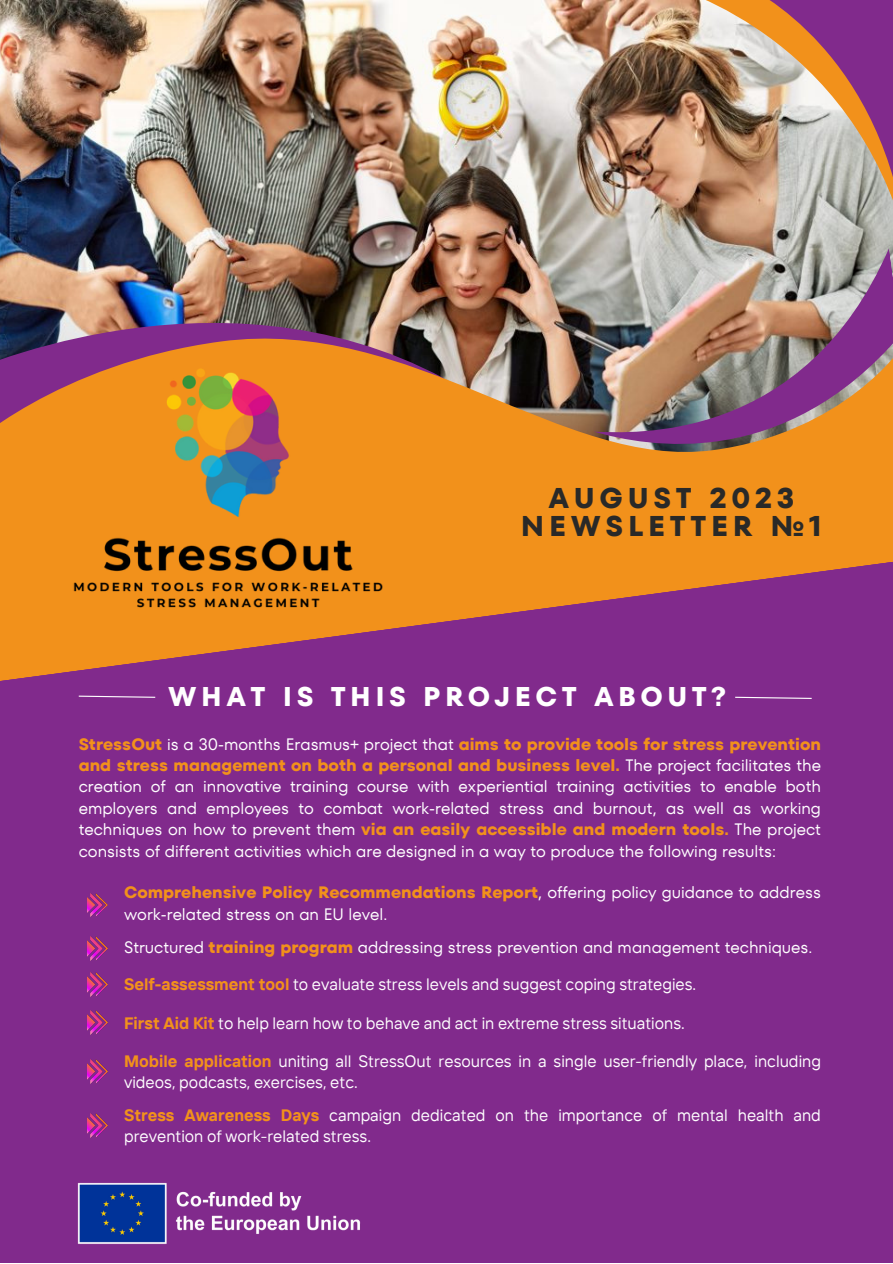
<style>
.page{position:relative;width:893px;height:1264px;background:#fff}
.page>*{position:absolute;margin:0;border:0;box-sizing:border-box;transform-origin:0 0}
.t1{font:700 28.5px "TT Fors";letter-spacing:.165em;color:#292928}
.t2{font:700 27px "TT Fors";letter-spacing:.165em;color:#fff}
.t3{font:16.5px/21.3px "TT Fors";color:#fff}
.t4{font:16.5px/21.3px "TT Interphases";color:#fff}
.s1{font-weight:700;color:#f2911b}
</style>
<div class="page">
<div style="left:0;top:0;width:892px;height:1262px;background:#812a8c"></div>
<img style="left:0;top:0;width:892px;height:252px">
<img style="left:0;top:226px;width:456px;height:15px">
<svg style="left:468px;top:252px;width:424px;height:367px;fill:#f2911b"></svg>
<img style="left:575px;top:248px;width:317px;height:248px">
<img style="left:656px;top:0;width:236px;height:226px">
<svg style="left:738px;top:0;width:154px;height:214px"></svg>
<svg style="left:735px;top:696px;width:77px;height:3px"></svg>
<img style="left:0;top:241px;width:468px;height:457px">
<img style="left:88px;top:893px;width:20px;height:23px">
<img style="left:88px;top:936px;width:20px;height:24px">
<img style="left:88px;top:972px;width:20px;height:24px">
<img style="left:88px;top:1010px;width:20px;height:24px">
<img style="left:88px;top:1059px;width:20px;height:24px">
<img style="left:88px;top:1113px;width:20px;height:24px">
<img style="left:77px;top:1182px;width:284px;height:62px">
<p class="t1" style="left:548px;top:478px;width:247px">AUGUST 2023</p>
<p class="t1" style="left:521px;top:506px;width:302px">NEWSLETTER №1</p>
<p class="t2" style="left:168px;top:677px;width:559px">WHAT IS THIS PROJECT ABOUT?</p>
<p class="t3" style="left:79px;top:733px;width:743px;text-align:justify"><span class="s1">StressOut</span> is a 30-months Erasmus+ project that <span class="s1">aims to provide tools for stress prevention and stress management on both a personal and business level.</span> The project facilitates the creation of an innovative training course with experiential training activities to enable both employers and employees to combat work-related stress and burnout, as well as working techniques on how to prevent them <span class="s1">via an easily accessible and modern tools.</span> The project consists of different activities which are designed in a way to produce the following results:</p>
<p class="t3" style="left:124px;top:881px;width:698px"><span class="s1">Comprehensive Policy Recommendations Report</span>, offering policy guidance to address work-related stress on an EU level.</p>
<p class="t3" style="left:124px;top:936px;width:690px">Structured <span class="s1">training program</span> addressing stress prevention and management techniques.</p>
<p class="t4" style="left:124px;top:973px;width:573px"><span class="s1">Self-assessment tool</span> to evaluate stress levels and suggest coping strategies.</p>
<p class="t4" style="left:124px;top:1011px;width:562px"><span class="s1">First Aid Kit</span> to help learn how to behave and act in extreme stress situations.</p>
<p class="t4" style="left:124px;top:1049px;width:698px"><span class="s1">Mobile application</span> uniting all StressOut resources in a single user-friendly place, including videos, podcasts, exercises, etc.</p>
<p class="t4" style="left:124px;top:1103px;width:698px"><span class="s1">Stress Awareness Days</span> campaign dedicated on the importance of mental health and prevention of work-related stress.</p>
</div>
